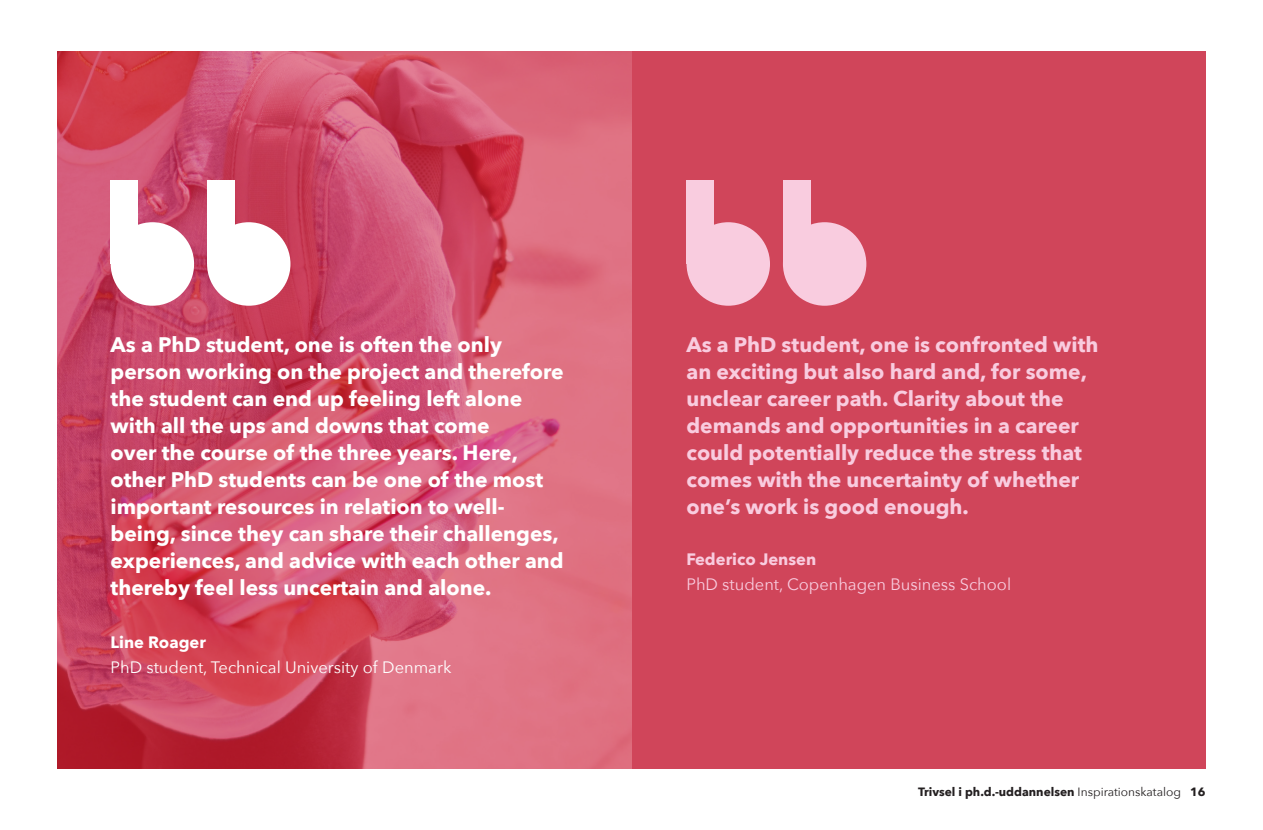
<style>
.page{position:relative;width:1263px;height:830px;background:#fff}
.page>*{position:absolute;margin:0;border:0;box-sizing:border-box;transform-origin:0 0}
.Citater{font:700 21px/27px "Avenir Next";color:#fff}
.Citater-2{font:700 21px/27px "Avenir Next";color:#f9ccdf}
.Citatnavne{font:16.5px "Avenir Next";color:#fff}
.Citatnavne-2{font:16.5px "Avenir Next";color:#f9ccdf}
.Citatnavne-3{font:700 16.5px "Avenir Next";color:#f9ccdf}
.Citatnavne-4{font:700 16.5px "Avenir Next";color:#fff}
.Rubrikker{font:700 12px "Avenir Next";color:#231f20}
.s1{font-weight:400}
</style>
<div class="page">
<div style="left:57px;top:51px;width:1148px;height:716px;background:#d0455a"></div>
<div style="left:783px;top:180px;width:28px;height:84px;background:#f9ccdf"></div>
<div style="left:783px;top:222px;width:83px;height:83px;background:#f9ccdf;border-radius:50%"></div>
<div style="left:686px;top:180px;width:28px;height:84px;background:#f9ccdf"></div>
<div style="left:686px;top:222px;width:84px;height:83px;background:#f9ccdf;border-radius:50%"></div>
<img style="left:57px;top:51px;width:574px;height:716px">
<div style="left:207px;top:180px;width:28px;height:84px;background:#fff"></div>
<div style="left:207px;top:222px;width:83px;height:83px;background:#fff;border-radius:50%"></div>
<div style="left:111px;top:180px;width:27px;height:84px;background:#fff"></div>
<div style="left:111px;top:222px;width:83px;height:83px;background:#fff;border-radius:50%"></div>
<p class="Citater" style="left:111px;top:330px;width:455px">As a PhD student, one is often the only person working on the project and therefore the student can end up feeling left alone with all the ups and downs that come<br>over the course of the three years. Here, other PhD students can be one of the most important resources in relation to well&shy;being, since they can share their challenges, experiences, and advice with each other and thereby feel less uncertain and alone.</p>
<p class="Citatnavne-4" style="left:111px;top:627px;width:97px">Line Roager</p>
<p class="Citatnavne" style="left:111px;top:653px;width:342px">PhD student, Technical University of Denmark</p>
<p class="Citater-2" style="left:686px;top:330px;width:413px">As a PhD student, one is confronted with an exciting but also hard and, for some, unclear career path. Clarity about the demands and opportunities in a career could potentially reduce the stress that comes with the uncertainty of whether one’s work is good enough.</p>
<p class="Citatnavne-3" style="left:686px;top:544px;width:131px">Federico Jensen</p>
<p class="Citatnavne-2" style="left:686px;top:570px;width:326px">PhD student, Copenhagen Business School</p>
<p class="Rubrikker" style="left:918px;top:781px;width:289px">Trivsel i ph.d.-uddannelsen <span class="s1">Inspirationskatalog</span> 16</p>
</div>
